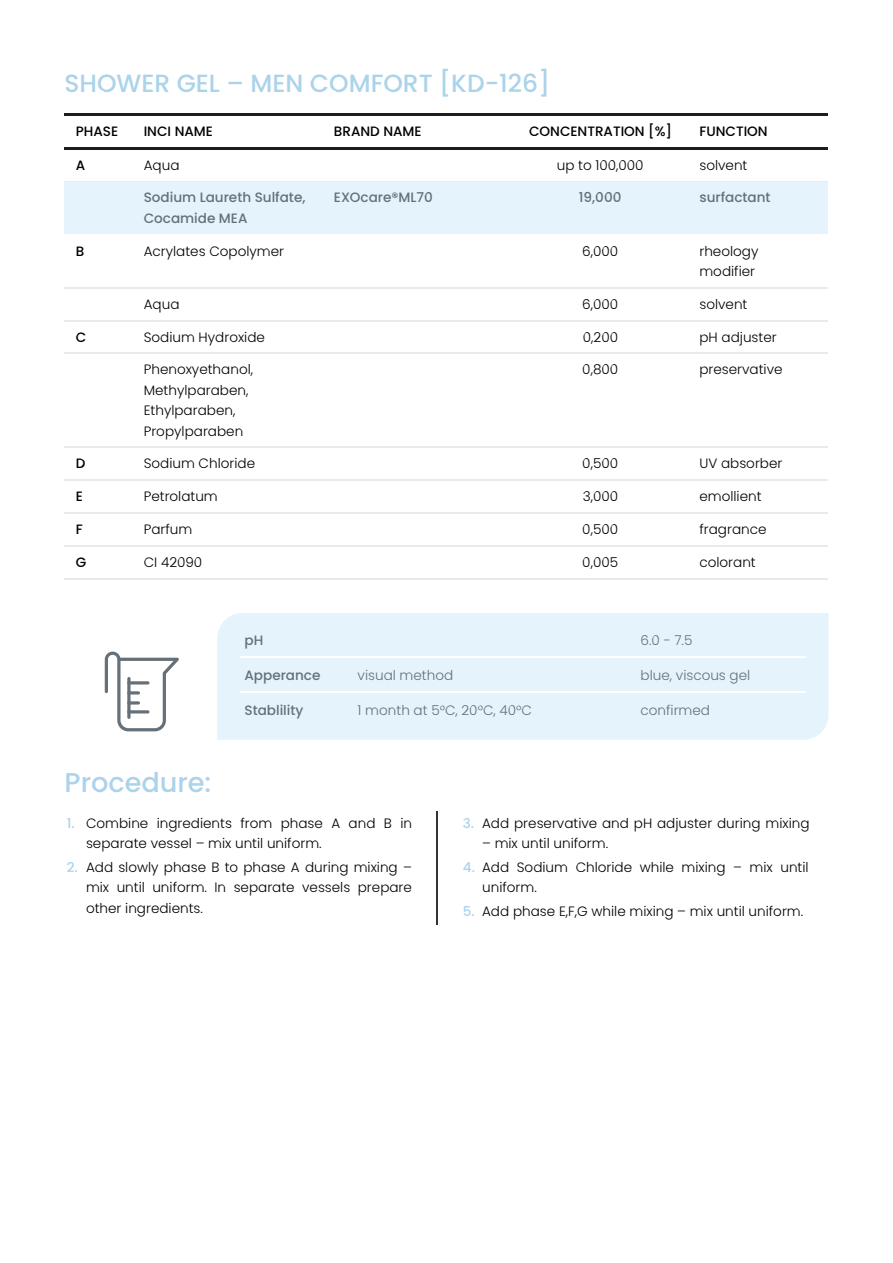
<style>
.page{position:relative;width:893px;height:1263px;background:#fff}
.page>*{position:absolute;margin:0;border:0;box-sizing:border-box;transform-origin:0 0}
.t1{font:500 27.15px "Poppins";letter-spacing:.005em;color:#abd3ea}
.t2{font:24.9px "Medium Poppins";letter-spacing:.005em;color:#abd3ea}
.t3{font:13.5px/20.4px "Light Poppins";letter-spacing:.005em;color:#000}
.t4{font:500 13.5px/20.4px "Poppins";letter-spacing:.005em;color:#657079}
.t5{font:13.5px "Light Poppins";letter-spacing:.005em;color:#657079}
.t6{font:500 13.5px "Poppins";letter-spacing:.005em;color:#000}
.s1{font-family:"Poppins";font-weight:500;color:#abd3ea}
</style>
<div class="page">
<hr style="left:64px;top:113px;width:764px;height:2px;background:#1d1d1b">
<hr style="left:64px;top:147px;width:764px;height:2px;background:#1d1d1b">
<hr style="left:64px;top:181px;width:764px;height:1px;background:#e7ebeb">
<div style="left:64px;top:182px;width:764px;height:53px;background:#e5f3fd"></div>
<hr style="left:64px;top:234px;width:764px;height:1px;background:#fff">
<hr style="left:64px;top:287px;width:764px;height:1px;background:#e7ebeb">
<hr style="left:64px;top:320px;width:764px;height:1px;background:#e7ebeb">
<hr style="left:64px;top:353px;width:764px;height:1px;background:#e7ebeb">
<hr style="left:64px;top:447px;width:764px;height:1px;background:#e7ebeb">
<hr style="left:64px;top:480px;width:764px;height:1px;background:#e7ebeb">
<hr style="left:64px;top:512px;width:764px;height:2px;background:#e7ebeb">
<hr style="left:64px;top:545px;width:764px;height:1px;background:#e7ebeb">
<hr style="left:64px;top:578px;width:764px;height:1px;background:#e7ebeb">
<div style="left:217px;top:613px;width:611px;height:127px;background:#e5f3fd"></div>
<hr style="left:240px;top:656px;width:113px;height:1px;background:#fff">
<hr style="left:353px;top:656px;width:283px;height:1px;background:#fff">
<hr style="left:636px;top:656px;width:169px;height:1px;background:#fff">
<hr style="left:240px;top:691px;width:113px;height:1px;background:#fff">
<hr style="left:353px;top:691px;width:283px;height:1px;background:#fff">
<hr style="left:636px;top:691px;width:169px;height:1px;background:#fff">
<hr style="left:437px;top:811px;width:1px;height:113px;background:#333">
<svg style="left:105px;top:652px;width:74px;height:79px"></svg>
<hr style="left:127px;top:677px;width:3px;height:42px;background:#657079;border-radius:2px">
<svg style="left:127px;top:710px;width:22px;height:4px"></svg>
<svg style="left:127px;top:701px;width:13px;height:4px"></svg>
<svg style="left:127px;top:691px;width:13px;height:4px"></svg>
<svg style="left:127px;top:681px;width:22px;height:4px"></svg>
<h2 class="t2" style="left:64px;top:66px;width:487px">SHOWER GEL – MEN COMFORT [KD-126]</h2>
<p class="t6" style="left:76px;top:122px;width:44px">PHASE</p>
<p class="t6" style="left:144px;top:122px;width:71px">INCI NAME</p>
<p class="t6" style="left:334px;top:122px;width:89px">BRAND NAME</p>
<p class="t6" style="left:529px;top:122px;width:144px">CONCENTRATION [%]</p>
<p class="t6" style="left:699px;top:122px;width:70px">FUNCTION</p>
<p class="t6" style="left:76px;top:156px;width:11px">A</p>
<p class="t3" style="left:144px;top:155px;width:37px">Aqua</p>
<p class="t3" style="left:557px;top:155px;width:88px">up to 100,000</p>
<p class="t3" style="left:699px;top:155px;width:49px">solvent</p>
<p class="t4" style="left:144px;top:188px;width:163px">Sodium Laureth Sulfate,<br>Cocamide MEA</p>
<p class="t4" style="left:334px;top:188px;width:100px">EXOcare®ML70</p>
<p class="t4" style="left:579px;top:188px;width:44px">19,000</p>
<p class="t4" style="left:699px;top:188px;width:73px">surfactant</p>
<p class="t6" style="left:76px;top:241px;width:10px">B</p>
<p class="t3" style="left:144px;top:241px;width:142px">Acrylates Copolymer</p>
<p class="t3" style="left:582px;top:241px;width:37px">6,000</p>
<p class="t3" style="left:699px;top:241px;width:60px">rheology modifier</p>
<p class="t3" style="left:144px;top:294px;width:37px">Aqua</p>
<p class="t3" style="left:582px;top:294px;width:37px">6,000</p>
<p class="t3" style="left:699px;top:294px;width:49px">solvent</p>
<p class="t6" style="left:76px;top:327px;width:12px">C</p>
<p class="t3" style="left:144px;top:327px;width:123px">Sodium Hydroxide</p>
<p class="t3" style="left:583px;top:327px;width:37px">0,200</p>
<p class="t3" style="left:699px;top:327px;width:79px">pH adjuster</p>
<p class="t3" style="left:144px;top:359px;width:111px">Phenoxyethanol,<br>Methylparaben,<br>Ethylparaben,<br>Propylparaben</p>
<p class="t3" style="left:582px;top:359px;width:37px">0,800</p>
<p class="t3" style="left:699px;top:359px;width:85px">preservative</p>
<p class="t6" style="left:76px;top:454px;width:11px">D</p>
<p class="t3" style="left:144px;top:453px;width:113px">Sodium Chloride</p>
<p class="t3" style="left:582px;top:453px;width:37px">0,500</p>
<p class="t3" style="left:699px;top:453px;width:84px">UV absorber</p>
<p class="t6" style="left:76px;top:487px;width:9px">E</p>
<p class="t3" style="left:144px;top:486px;width:75px">Petrolatum</p>
<p class="t3" style="left:583px;top:486px;width:37px">3,000</p>
<p class="t3" style="left:699px;top:486px;width:64px">emollient</p>
<p class="t6" style="left:76px;top:520px;width:8px">F</p>
<p class="t3" style="left:144px;top:519px;width:50px">Parfum</p>
<p class="t3" style="left:582px;top:519px;width:37px">0,500</p>
<p class="t3" style="left:699px;top:519px;width:68px">fragrance</p>
<p class="t6" style="left:76px;top:553px;width:12px">G</p>
<p class="t3" style="left:144px;top:552px;width:60px">CI 42090</p>
<p class="t3" style="left:582px;top:552px;width:37px">0,005</p>
<p class="t3" style="left:699px;top:552px;width:58px">colorant</p>
<p class="t4" style="left:244px;top:630px;width:20px">pH</p>
<p class="t5" style="left:640px;top:631px;width:53px">6.0 - 7.5</p>
<p class="t4" style="left:244px;top:665px;width:77px">Apperance</p>
<p class="t5" style="left:357px;top:666px;width:97px">visual method</p>
<p class="t5" style="left:640px;top:666px;width:111px">blue, viscous gel</p>
<p class="t4" style="left:244px;top:700px;width:60px">Stablility</p>
<p class="t5" style="left:357px;top:701px;width:176px">1 month at 5°C, 20°C, 40°C</p>
<p class="t5" style="left:640px;top:701px;width:71px">confirmed</p>
<h1 class="t1" style="left:64px;top:763px;width:148px">Procedure:</h1>
<p class="t3" style="left:86px;top:813px;width:327px;text-indent:-19px"><span class="s1">1.</span> Combine ingredients from phase A and B in separate vessel – mix until uniform.</p>
<p class="t3" style="left:86px;top:857px;width:327px;text-align:justify;text-indent:-19px"><span class="s1">2.</span> Add slowly phase B to phase A during mixing – mix until uniform. In separate vessels prepare other ingredients.</p>
<p class="t3" style="left:463px;top:813px;width:348px"><span class="s1">3.</span> Add preservative and pH adjuster during mixing</p>
<p class="t3" style="left:482px;top:833px;width:127px">– mix until uniform.</p>
<p class="t3" style="left:482px;top:857px;width:328px;text-indent:-19px"><span class="s1">4.</span> Add Sodium Chloride while mixing – mix until uniform.</p>
<p class="t3" style="left:463px;top:901px;width:342px"><span class="s1">5.</span> Add phase E,F,G while mixing – mix until uniform.</p>
</div>
